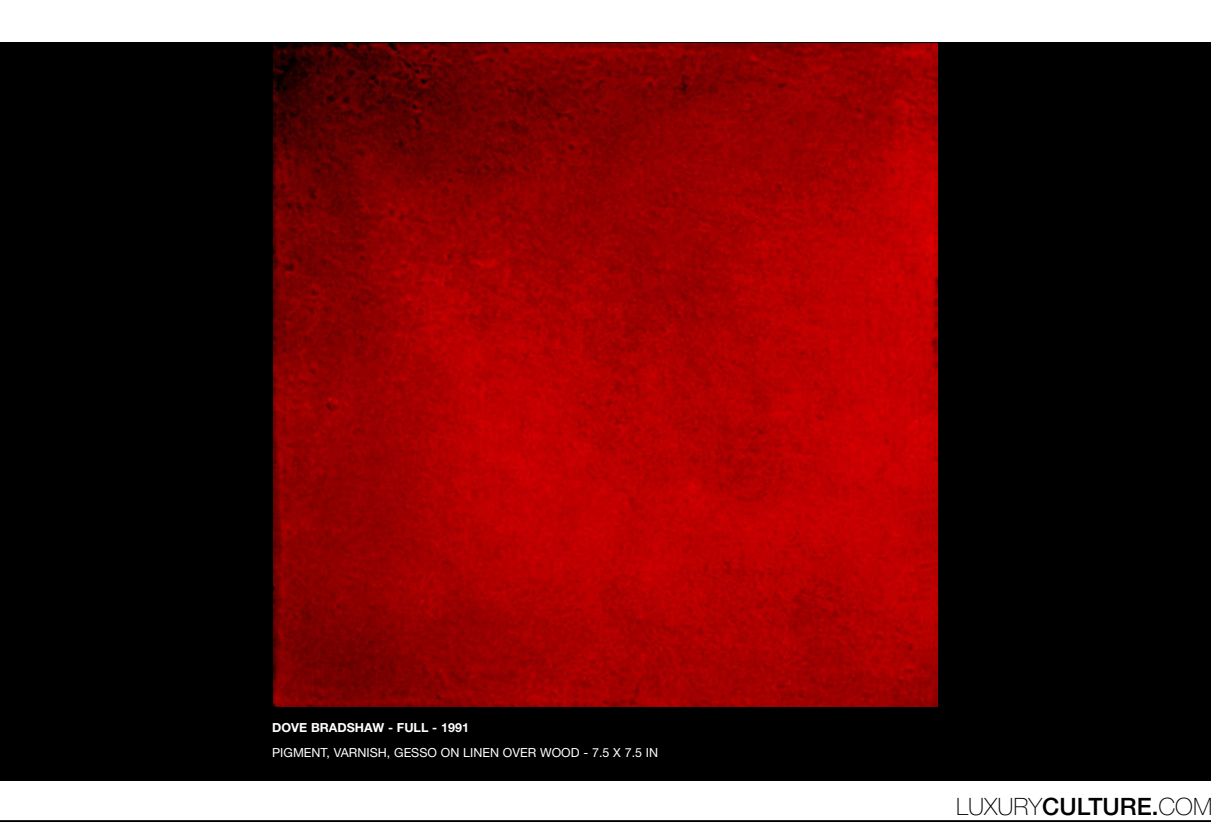
<style>
.page{position:relative;width:1211px;height:823px;background:#fff}
.page>*{position:absolute;margin:0;border:0;box-sizing:border-box;transform-origin:0 0}
.t1{font:100 23.88px "Helvetica Neue";color:#000}
.t2{font:12.5px "Helvetica Neue";color:#fff}
.t3{font:700 12.5px "Helvetica Neue";color:#fff}
.s1{font-weight:500}
</style>
<div class="page">
<div style="left:0;top:43px;width:1210px;height:737px;background:#000"></div>
<img style="left:273px;top:45px;width:664px;height:661px">
<hr style="left:0;top:820px;width:1210px;height:2px;background:#000">
<p class="t3" style="left:272px;top:722px;width:198px">DOVE BRADSHAW - FULL - 1991</p>
<p class="t2" style="left:272px;top:747px;width:387px">PIGMENT, VARNISH, GESSO ON LINEN OVER WOOD - 7.5 X 7.5 IN</p>
<h1 class="t1" style="left:955px;top:798px;width:258px">LUXURY<span class="s1">CULTURE.</span>COM</h1>
</div>
